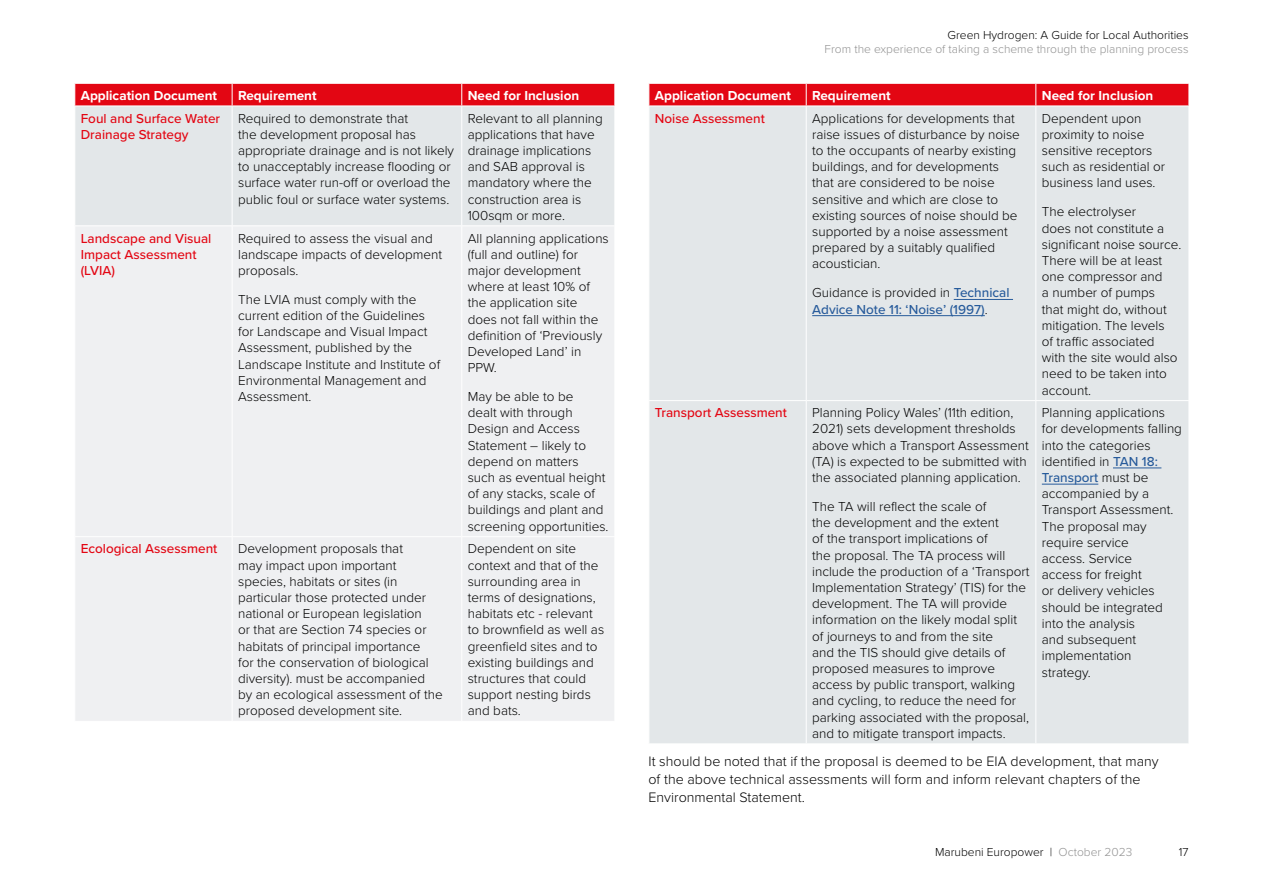
<style>
.page{position:relative;width:1263px;height:893px;background:#fff}
.page>*{position:absolute;margin:0;border:0;box-sizing:border-box;transform-origin:0 0}
.HyB_body_text{font:300 14.25px/18px "Proxima Nova";color:#000}
.HyB_table_text{font:300 13.5px/16.2px "Proxima Nova";color:#000}
.HyB_table_text_sub{font:500 13.5px/16.2px "Proxima Nova";color:#e30613}
.HyB_table_heading{font:700 13.5px "Proxima Nova";color:#fff}
.HyB_table_text-2{font:500 13.5px/16.2px "Proxima Nova";color:#275b9b}
.t1{font:300 12px "Proxima Nova";color:#000}
.t2{font:300 12px "Proxima Nova";color:#929292}
.s1{font-weight:300;color:#000}
.s2{font-weight:500;color:#275b9b}
.s3{color:#929292}
</style>
<div class="page">
<div style="left:75px;top:107px;width:539px;height:118px;background:#e3e7e9"></div>
<div style="left:75px;top:226px;width:539px;height:495px;background:#eff0f2"></div>
<svg style="left:74px;top:83px;width:541px;height:23px;background:#e41723"></svg>
<hr style="left:232px;top:106px;width:1px;height:119px;background:#fff">
<hr style="left:461px;top:106px;width:1px;height:119px;background:#fff">
<hr style="left:232px;top:226px;width:1px;height:310px;background:#fff">
<hr style="left:461px;top:226px;width:1px;height:310px;background:#fff">
<hr style="left:74px;top:536px;width:158px;height:1px;background:#fff">
<hr style="left:232px;top:536px;width:230px;height:1px;background:#fff">
<hr style="left:232px;top:537px;width:1px;height:184px;background:#fff">
<hr style="left:462px;top:536px;width:153px;height:1px;background:#fff">
<hr style="left:461px;top:537px;width:1px;height:184px;background:#fff">
<div style="left:649px;top:107px;width:539px;height:636px;background:#e3e7e9"></div>
<svg style="left:648px;top:83px;width:541px;height:23px;background:#e41723"></svg>
<hr style="left:806px;top:106px;width:1px;height:294px;background:#fff">
<hr style="left:1035px;top:106px;width:1px;height:294px;background:#fff">
<hr style="left:648px;top:400px;width:158px;height:1px;background:#fff">
<hr style="left:806px;top:400px;width:230px;height:1px;background:#fff">
<hr style="left:806px;top:401px;width:1px;height:342px;background:#fff">
<hr style="left:1036px;top:400px;width:153px;height:1px;background:#fff">
<hr style="left:1035px;top:401px;width:1px;height:342px;background:#fff">
<hr style="left:954px;top:299px;width:59px;height:1px;background:#275b9b">
<hr style="left:812px;top:315px;width:173px;height:1px;background:#275b9b">
<hr style="left:1113px;top:467px;width:48px;height:1px;background:#275b9b">
<hr style="left:1042px;top:484px;width:56px;height:1px;background:#275b9b">
<p class="HyB_table_heading" style="left:81px;top:85px;width:138px">Application Document</p>
<p class="HyB_table_heading" style="left:238px;top:85px;width:80px">Requirement</p>
<p class="HyB_table_heading" style="left:468px;top:85px;width:113px">Need for Inclusion</p>
<p class="HyB_table_text_sub" style="left:81px;top:110px;width:141px">Foul and Surface Water<br>Drainage Strategy</p>
<p class="HyB_table_text" style="left:238px;top:109px;width:217px">Required to demonstrate that<br>the development proposal has appropriate drainage and is not likely to unacceptably increase flooding or surface water run-off or overload the public foul or surface water systems.</p>
<p class="HyB_table_text" style="left:468px;top:109px;width:137px">Relevant to all planning applications that have drainage implications and SAB approval is mandatory where the construction area is<br>100sqm or more.</p>
<p class="HyB_table_text_sub" style="left:81px;top:229px;width:132px">Landscape and Visual<br>Impact Assessment (LVIA)</p>
<p class="HyB_table_text" style="left:238px;top:229px;width:205px">Required to assess the visual and landscape impacts of development proposals.</p>
<p class="HyB_table_text" style="left:238px;top:291px;width:204px">The LVIA must comply with the current edition of the Guidelines for Landscape and Visual Impact<br>Assessment, published by the<br>Landscape Institute and Institute of<br>Environmental Management and<br>Assessment.</p>
<p class="HyB_table_text" style="left:468px;top:229px;width:143px">All planning applications (full and outline) for major development where at least 10% of the application site does not fall within the definition of ‘Previously<br>Developed Land’ in<br>PPW.</p>
<p class="HyB_table_text" style="left:468px;top:388px;width:142px">May be able to be<br>dealt with through<br>Design and Access<br>Statement – likely to depend on matters such as eventual height of any stacks, scale of buildings and plant and screening opportunities.</p>
<p class="HyB_table_text_sub" style="left:81px;top:540px;width:138px">Ecological Assessment</p>
<p class="HyB_table_text" style="left:238px;top:540px;width:206px">Development proposals that<br>may impact upon important species, habitats or sites (in particular those protected under national or European legislation<br>or that are Section 74 species or habitats of principal importance<br>for the conservation of biological diversity). must be accompanied by an ecological assessment of the proposed development site.</p>
<p class="HyB_table_text" style="left:468px;top:540px;width:138px">Dependent on site context and that of the surrounding area in terms of designations, habitats etc - relevant to brownfield as well as greenfield sites and to existing buildings and structures that could support nesting birds and bats.</p>
<p class="t1" style="left:947px;top:26px;width:243px">Green Hydrogen: A Guide for Local Authorities</p>
<p class="t2" style="left:825px;top:40px;width:365px">From the experience of taking a scheme through the planning process</p>
<p class="HyB_table_heading" style="left:655px;top:85px;width:138px">Application Document</p>
<p class="HyB_table_heading" style="left:812px;top:85px;width:80px">Requirement</p>
<p class="HyB_table_heading" style="left:1042px;top:85px;width:113px">Need for Inclusion</p>
<p class="HyB_table_text_sub" style="left:655px;top:110px;width:111px">Noise Assessment</p>
<p class="HyB_table_text" style="left:812px;top:109px;width:209px">Applications for developments that raise issues of disturbance by noise to the occupants of nearby existing buildings, and for developments that are considered to be noise sensitive and which are close to existing sources of noise should be supported by a noise assessment prepared by a suitably qualified acoustician.</p>
<p class="HyB_table_text-2" style="left:812px;top:284px;width:199px"><span class="s1">Guidance is provided in</span> Technical<br>Advice Note 11: ‘Noise’ (1997)<span class="s1">.</span></p>
<p class="HyB_table_text" style="left:1042px;top:109px;width:125px">Dependent upon proximity to noise sensitive receptors such as residential or business land uses.</p>
<p class="HyB_table_text" style="left:1042px;top:203px;width:141px">The electrolyser<br>does not constitute a significant noise source.<br>There will be at least one compressor and<br>a number of pumps<br>that might do, without mitigation. The levels<br>of traffic associated with the site would also need to be taken into account.</p>
<p class="HyB_table_text_sub" style="left:655px;top:404px;width:134px">Transport Assessment</p>
<p class="HyB_table_text" style="left:812px;top:404px;width:218px">Planning Policy Wales’ (11th edition, 2021) sets development thresholds above which a Transport Assessment (TA) is expected to be submitted with the associated planning application.</p>
<p class="HyB_table_text" style="left:812px;top:498px;width:219px">The TA will reflect the scale of<br>the development and the extent<br>of the transport implications of<br>the proposal. The TA process will include the production of a ‘Transport Implementation Strategy’ (TIS) for the development. The TA will provide information on the likely modal split of journeys to and from the site<br>and the TIS should give details of proposed measures to improve access by public transport, walking and cycling, to reduce the need for parking associated with the proposal, and to mitigate transport impacts.</p>
<p class="HyB_table_text" style="left:1042px;top:404px;width:142px">Planning applications for developments falling into the categories identified in <span class="s2">TAN 18:<br>Transport</span> must be accompanied by a<br>Transport Assessment.<br>The proposal may require service<br>access. Service<br>access for freight<br>or delivery vehicles should be integrated into the analysis<br>and subsequent implementation strategy.</p>
<p class="HyB_body_text" style="left:648px;top:751px;width:512px">It should be noted that if the proposal is deemed to be EIA development, that many of the above technical assessments will form and inform relevant chapters of the<br>Environmental Statement.</p>
<p class="t1" style="left:935px;top:843px;width:199px">Marubeni Europower | <span class="s3">October 2023</span></p>
<p class="t1" style="left:1179px;top:843px;width:11px">17</p>
</div>
